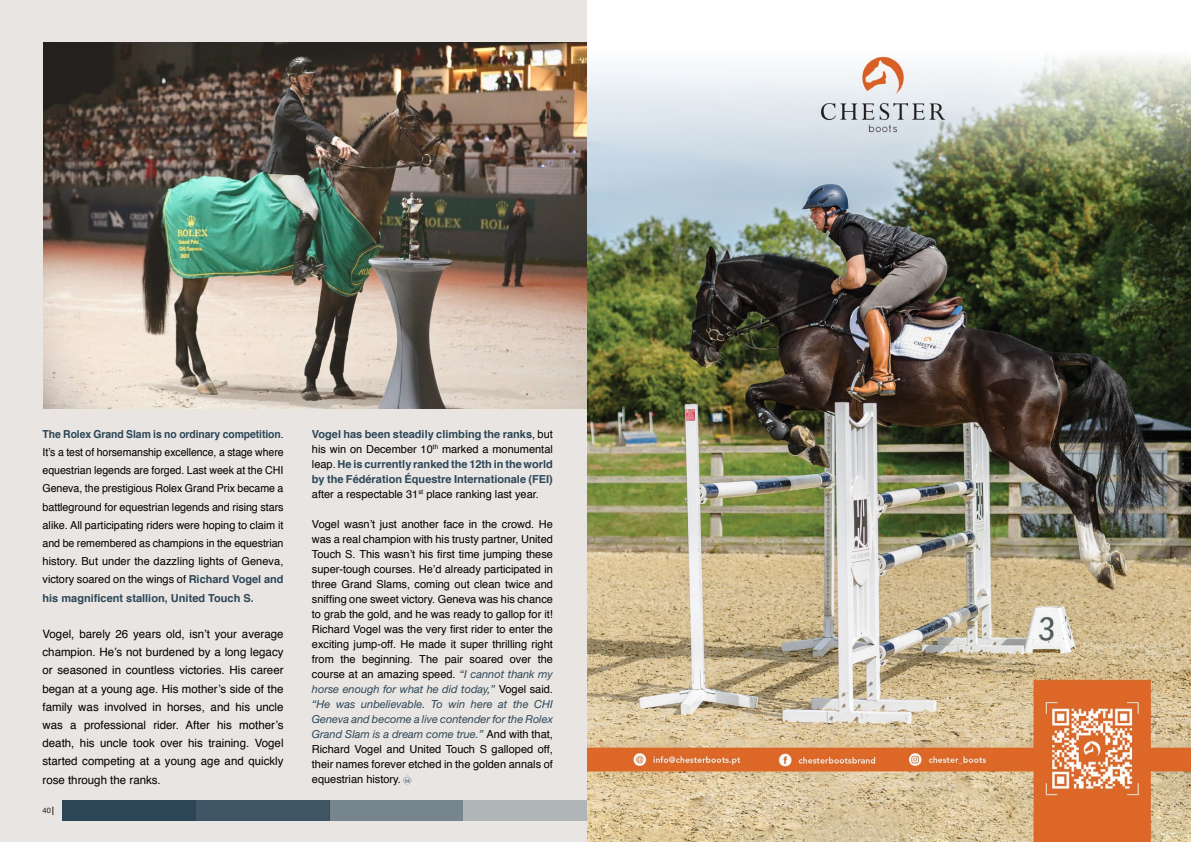
<style>
.page{position:relative;width:1191px;height:842px;background:#fff}
.page>*{position:absolute;margin:0;border:0;box-sizing:border-box;transform-origin:0 0}
.t1{font:11.5px/18.2px "Helvetica";color:#000;text-align:justify}
.t2{font:11px/15px "Helvetica";color:#000;text-align:justify}
.t3{font:11px/18.2px "Helvetica";color:#000;text-align:justify;scale:.94 1}
.t4{font:700 11px/15px "Helvetica";color:#2d4657;text-align:justify}
.t5{font:italic 11px/15px "Helvetica Neue";color:#2d4657;text-align:justify}
.t6{font:7.6px "Helvetica";color:#000}
.s1{font-weight:700;color:#2d4657}
.s2{font-weight:400;color:#000}
.s3{font-family:"Helvetica Neue";font-style:italic;color:#2d4657}
.s4{font-family:"Helvetica";font-style:normal;color:#000}
</style>
<div class="page">
<div style="left:0;top:0;width:595px;height:842px;background:#e8e5e2"></div>
<div style="left:463px;top:800px;width:134px;height:20px;background:#b0b5b8"></div>
<div style="left:330px;top:800px;width:133px;height:20px;background:#77858e"></div>
<div style="left:196px;top:800px;width:134px;height:20px;background:#405665"></div>
<div style="left:62px;top:800px;width:134px;height:20px;background:#2d4657"></div>
<img style="left:44px;top:42px;width:543px;height:366px">
<img style="left:587px;top:0;width:604px;height:842px">
<svg style="left:403px;top:775px;width:9px;height:9px"></svg>
<p class="t3" style="left:43px;top:425px;width:258px"><span class="s1">The Rolex Grand Slam is no ordinary competition</span>.<br>It’s a test of horsemanship excellence, a stage where equestrian legends are forged. Last week at the CHI Geneva, the prestigious Rolex Grand Prix became a battleground for equestrian legends and rising stars alike. All participating riders were hoping to claim it and be remembered as champions in the equestrian history. But under the dazzling lights of Geneva, victory soared on the wings of <span class="s1">Richard Vogel and his magnificent stallion, United Touch S.</span></p>
<p class="t1" style="left:43px;top:625px;width:242px">Vogel, barely 26 years old, isn’t your average champion. He’s not burdened by a long legacy or seasoned in countless victories. His career began at a young age. His mother’s side of the family was involved in horses, and his uncle was a professional rider. After his mother’s death, his uncle took over his training. Vogel started competing at a young age and quickly rose through the ranks.</p>
<p class="t6" style="left:43px;top:805px;width:10px">40</p>
<p class="t4" style="left:312px;top:426px;width:242px">Vogel has been steadily climbing the ranks<span class="s2">, but his win on December 10</span><sup>th</sup> <span class="s2">marked a monumental leap.</span> He is currently ranked the 12th in the world by the Fédération Équestre Internationale (FEI) <span class="s2">after a respectable 31</span><sup>st</sup> <span class="s2">place ranking last year.</span></p>
<p class="t2" style="left:312px;top:517px;width:242px">Vogel wasn’t just another face in the crowd. He was a real champion with his trusty partner, United Touch S. This wasn’t his first time jumping these super-tough courses. He’d already participated in three Grand Slams, coming out clean twice and sniffing one sweet victory. Geneva was his chance to grab the gold, and he was ready to gallop for it!<br>Richard Vogel was the very first rider to enter the exciting jump-off. He made it super thrilling right from the beginning. The pair soared over the course at an amazing speed. <span class="s3">“I cannot thank my</span></p>
<p class="t5" style="left:312px;top:681px;width:242px">horse enough for what he did today,” <span class="s4">Vogel said. </span>“He was unbelievable. To win here at the CHI Geneva and become a live contender for the Rolex Grand Slam is a dream come true.” <span class="s4">And with that,</span></p>
<p class="t2" style="left:312px;top:742px;width:242px">Richard Vogel and United Touch S galloped off, their names forever etched in the golden annals of equestrian history.</p>
</div>
